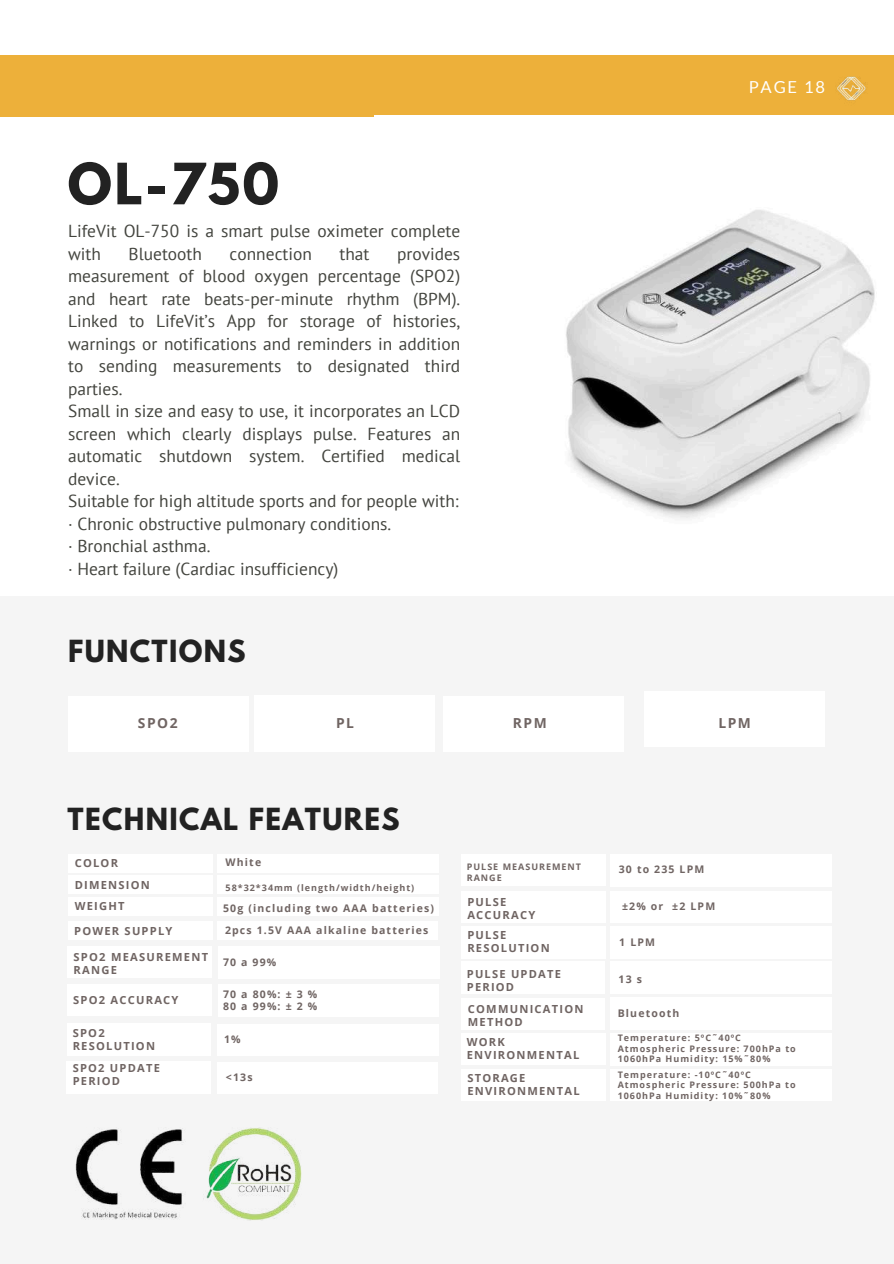
<style>
.page{position:relative;width:894px;height:1264px;background:#fff}
.page>*{position:absolute;margin:0;border:0;box-sizing:border-box;transform-origin:0 0}
.t1{font:700 50.4px "League Spartan";color:#222}
.t2{font:700 27px "League Spartan";letter-spacing:.05em;color:#222}
.t3{font:17.4px/22.5px "PT Sans";color:#43443e}
.t4{font:16.5px "Lato";letter-spacing:.11em;color:#fff}
.t5{font:700 13.8px "Open Sans";letter-spacing:.11em;color:#706563}
.t6{font:700 11.1px/13.2px "Open Sans";letter-spacing:.11em;color:#706563}
.t7{font:700 10.5px "Open Sans";letter-spacing:.11em;color:#706563}
.t8{font:700 10.5px/12.3px "Open Sans";letter-spacing:.295em;color:#706563}
.t9{font:700 9px/10.5px "Open Sans";letter-spacing:.11em;color:#706563}
</style>
<div class="page">
<div style="left:0;top:55px;width:893px;height:61px;background:#edb03a"></div>
<img style="left:566px;top:210px;width:309px;height:309px">
<div style="left:0;top:596px;width:893px;height:667px;background:#f5f5f5"></div>
<div style="left:461px;top:891px;width:144px;height:31px;background:#fff"></div>
<div style="left:68px;top:696px;width:180px;height:55px;background:#fff"></div>
<div style="left:254px;top:696px;width:180px;height:55px;background:#fff"></div>
<div style="left:443px;top:696px;width:180px;height:55px;background:#fff"></div>
<div style="left:644px;top:691px;width:180px;height:56px;background:#fff"></div>
<div style="left:69px;top:854px;width:144px;height:18px;background:#fff"></div>
<div style="left:217px;top:854px;width:221px;height:18px;background:#fff"></div>
<div style="left:69px;top:875px;width:144px;height:18px;background:#fff"></div>
<div style="left:217px;top:875px;width:221px;height:18px;background:#fff"></div>
<div style="left:69px;top:897px;width:144px;height:18px;background:#fff"></div>
<div style="left:217px;top:897px;width:221px;height:18px;background:#fff"></div>
<div style="left:68px;top:921px;width:144px;height:18px;background:#fff"></div>
<div style="left:217px;top:921px;width:220px;height:18px;background:#fff"></div>
<div style="left:217px;top:1062px;width:220px;height:31px;background:#fff"></div>
<div style="left:610px;top:891px;width:221px;height:31px;background:#fff"></div>
<div style="left:610px;top:961px;width:221px;height:32px;background:#fff"></div>
<div style="left:66px;top:1061px;width:144px;height:32px;background:#fff"></div>
<div style="left:461px;top:854px;width:144px;height:32px;background:#fff"></div>
<div style="left:217px;top:1024px;width:221px;height:31px;background:#fff"></div>
<div style="left:67px;top:1023px;width:144px;height:32px;background:#fff"></div>
<div style="left:218px;top:984px;width:220px;height:32px;background:#fff"></div>
<div style="left:67px;top:984px;width:144px;height:31px;background:#fff"></div>
<div style="left:218px;top:946px;width:221px;height:32px;background:#fff"></div>
<div style="left:68px;top:946px;width:144px;height:32px;background:#fff"></div>
<div style="left:610px;top:854px;width:221px;height:32px;background:#fff"></div>
<div style="left:610px;top:1069px;width:221px;height:31px;background:#fff"></div>
<div style="left:461px;top:1069px;width:144px;height:31px;background:#fff"></div>
<div style="left:610px;top:1033px;width:221px;height:32px;background:#fff"></div>
<div style="left:461px;top:1033px;width:144px;height:31px;background:#fff"></div>
<div style="left:460px;top:998px;width:144px;height:31px;background:#fff"></div>
<div style="left:610px;top:997px;width:221px;height:32px;background:#fff"></div>
<div style="left:460px;top:961px;width:144px;height:32px;background:#fff"></div>
<div style="left:461px;top:926px;width:144px;height:32px;background:#fff"></div>
<div style="left:610px;top:926px;width:221px;height:32px;background:#fff"></div>
<img style="left:836px;top:76px;width:30px;height:25px">
<img style="left:75px;top:1127px;width:227px;height:93px">
<h1 class="t1" style="left:68px;top:159px;width:213px">OL-750</h1>
<p class="t3" style="left:68px;top:219px;width:393px">LifeVit OL-750 is a smart pulse oximeter complete with</p>
<p class="t3" style="left:68px;top:242px;width:393px;text-indent:329px">provides measurement of blood oxygen percentage (SPO2) and heart rate beats-per-minute rhythm (BPM).<br>Linked to LifeVit’s App for storage of histories, warnings or notifications and reminders in addition to sending measurements to designated third parties.<br>Small in size and easy to use, it incorporates an LCD screen which clearly displays pulse. Features an automatic shutdown system. Certified medical device.<br>Suitable for high altitude sports and for people with: · Chronic obstructive pulmonary conditions.<br>· Bronchial asthma.<br>· Heart failure (Cardiac insufficiency)</p>
<p class="t3" style="left:129px;top:242px;width:75px">Bluetooth</p>
<p class="t3" style="left:229px;top:242px;width:84px">connection</p>
<p class="t3" style="left:339px;top:242px;width:31px">that</p>
<h2 class="t2" style="left:68px;top:638px;width:179px">FUNCTIONS</h2>
<p class="t4" style="left:748px;top:76px;width:78px">PAGE 18</p>
<p class="t5" style="left:138px;top:713px;width:41px">SPO2</p>
<p class="t5" style="left:336px;top:712px;width:19px">PL</p>
<p class="t5" style="left:513px;top:713px;width:35px">RPM</p>
<p class="t5" style="left:718px;top:713px;width:34px">LPM</p>
<h2 class="t2" style="left:68px;top:805px;width:333px">TECHNICAL FEATURES</h2>
<p class="t6" style="left:75px;top:856px;width:45px">COLOR</p>
<p class="t7" style="left:225px;top:855px;width:37px">White</p>
<p class="t6" style="left:75px;top:877px;width:77px">DIMENSION</p>
<p class="t9" style="left:225px;top:882px;width:190px">58*32*34mm (length/width/height)</p>
<p class="t6" style="left:75px;top:899px;width:51px">WEIGHT</p>
<p class="t7" style="left:223px;top:901px;width:212px">50g (including two AAA batteries)</p>
<p class="t6" style="left:74px;top:923px;width:100px">POWER SUPPLY</p>
<p class="t7" style="left:225px;top:922px;width:205px">2pcs 1.5V AAA alkaline batteries</p>
<p class="t6" style="left:74px;top:949px;width:136px">SPO2 MEASUREMENT<br>RANGE</p>
<p class="t6" style="left:73px;top:992px;width:107px">SPO2 ACCURACY</p>
<p class="t6" style="left:73px;top:1026px;width:84px">SPO2<br>RESOLUTION</p>
<p class="t6" style="left:73px;top:1061px;width:89px">SPO2 UPDATE<br>PERIOD</p>
<p class="t7" style="left:223px;top:954px;width:55px">70 a 99%</p>
<p class="t8" style="left:223px;top:987px;width:96px">70a80%:±3%<br>80a99%:±2%</p>
<p class="t7" style="left:224px;top:1032px;width:18px">1%</p>
<p class="t7" style="left:226px;top:1069px;width:28px">&lt;13s</p>
<p class="t9" style="left:466px;top:861px;width:116px">PULSE MEASUREMENT<br>RANGE</p>
<p class="t7" style="left:618px;top:861px;width:87px">30 to 235 LPM</p>
<p class="t6" style="left:467px;top:895px;width:69px">PULSE<br>ACCURACY</p>
<p class="t7" style="left:622px;top:898px;width:95px">±2% or ±2 LPM</p>
<p class="t6" style="left:467px;top:928px;width:84px">PULSE<br>RESOLUTION</p>
<p class="t7" style="left:619px;top:935px;width:37px">1 LPM</p>
<p class="t6" style="left:466px;top:966px;width:96px">PULSE UPDATE<br>PERIOD</p>
<p class="t7" style="left:618px;top:972px;width:25px">13 s</p>
<p class="t6" style="left:467px;top:1001px;width:117px">COMMUNICATION<br>METHOD</p>
<p class="t7" style="left:617px;top:1005px;width:63px">Bluetooth</p>
<p class="t6" style="left:466px;top:1034px;width:114px">WORK<br>ENVIRONMENTAL</p>
<p class="t6" style="left:467px;top:1071px;width:114px">STORAGE<br>ENVIRONMENTAL</p>
<p class="t9" style="left:617px;top:1032px;width:179px">Temperature: 5ºC˜40ºC<br>Atmospheric Pressure: 700hPa to<br>1060hPa Humidity: 15%˜80%</p>
<p class="t9" style="left:617px;top:1068px;width:179px">Temperature: -10ºC˜40ºC<br>Atmospheric Pressure: 500hPa to<br>1060hPa Humidity: 10%˜80%</p>
</div>
